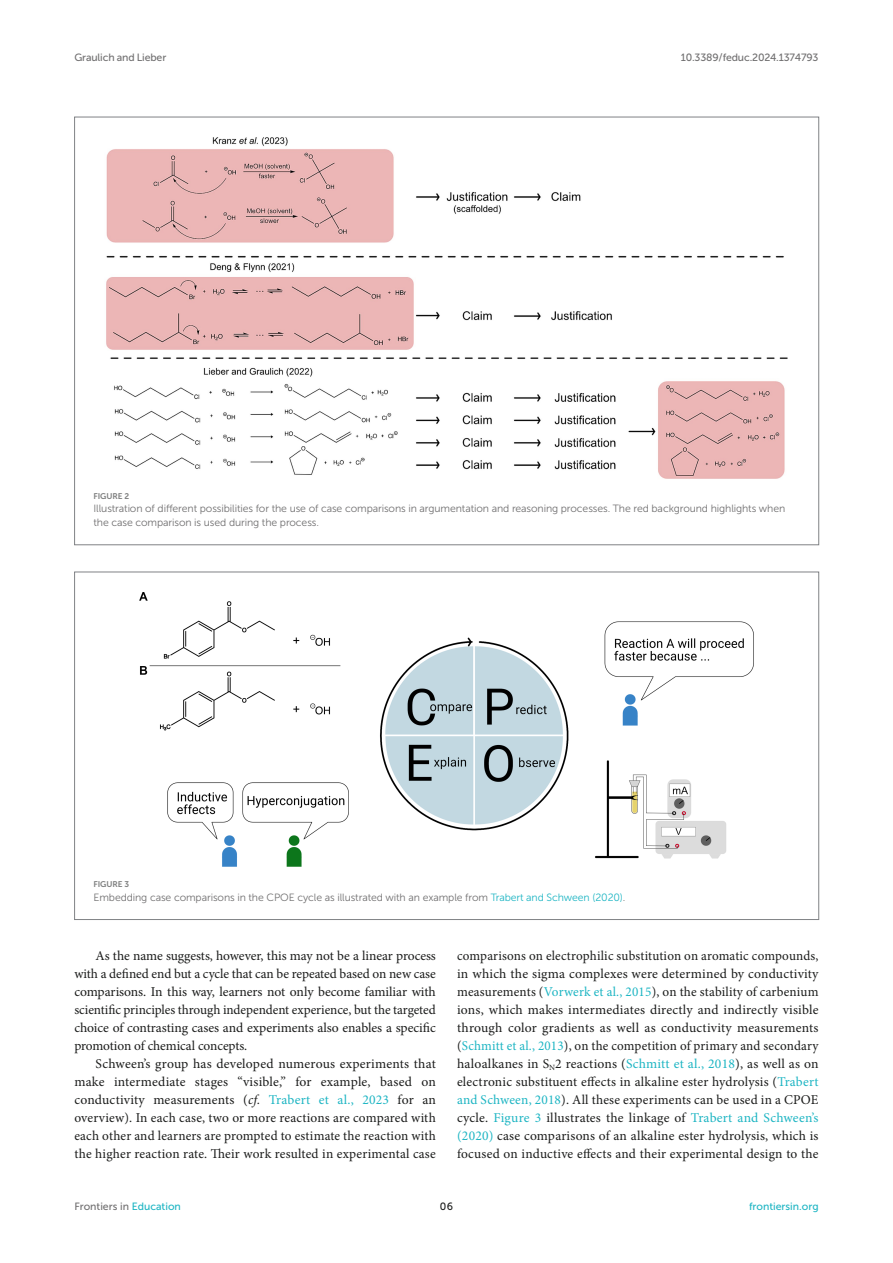
<style>
.page{position:relative;width:893px;height:1263px;background:#fff}
.page>*{position:absolute;margin:0;border:0;box-sizing:border-box;transform-origin:0 0}
.TEXT{font:13.5px/18px "Minion Pro";letter-spacing:.01em;color:#1b1c1b;text-align:justify}
.FIG_LEG{font:10.5px/13.5px "Museo Sans 300";letter-spacing:-.01em;color:#706f70}
.t1{font:10.5px "Museo Sans 500";letter-spacing:-.015em;color:#706f70}
.t2{font:10.5px "Museo Sans 500";color:#1db5c3}
.t3{font:10.5px "Museo Sans 500";color:#1b1c1b}
.FIG_HD{font:8.25px "Museo Sans 700";letter-spacing:-.01em;color:#7e7f7f}
.s1{color:#1db5c3}
.s2{font-style:italic}
</style>
<div class="page">
<img style="left:106px;top:137px;width:682px;height:342px">
<img style="left:139px;top:592px;width:615px;height:275px">
<p class="t1" style="left:74px;top:51px;width:93px">Graulich and Lieber</p>
<p class="t1" style="left:681px;top:51px;width:139px">10.3389/feduc.2024.1374793</p>
<p class="FIG_HD" style="left:94px;top:491px;width:37px">FIGURE 2</p>
<p class="FIG_LEG" style="left:94px;top:502px;width:693px">Illustration of different possibilities for the use of case comparisons in argumentation and reasoning processes. The red background highlights when the case comparison is used during the process.</p>
<p class="FIG_HD" style="left:94px;top:880px;width:37px">FIGURE 3</p>
<p class="FIG_LEG" style="left:94px;top:890px;width:533px">Embedding case comparisons in the CPOE cycle as illustrated with an example from <span class="s1">Trabert and Schween (2020)</span>.</p>
<p class="TEXT" style="left:74px;top:947px;width:363px;text-indent:21px">As the name suggests, however, this may not be a linear process with a defined end but a cycle that can be repeated based on new case comparisons. In this way, learners not only become familiar with scientific principles through independent experience, but the targeted choice of contrasting cases and experiments also enables a specific promotion of chemical concepts.</p>
<p class="TEXT" style="left:74px;top:1055px;width:363px;text-indent:21px">Schween’s group has developed numerous experiments that make intermediate stages “visible,” for example, based on conductivity measurements (<span class="s2">cf.</span> <span class="s1">Trabert et al., 2023</span> for an overview). In each case, two or more reactions are compared with each other and learners are prompted to estimate the reaction with the higher reaction rate. Their work resulted in experimental case</p>
<p class="TEXT" style="left:457px;top:947px;width:363px">comparisons on electrophilic substitution on aromatic compounds, in which the sigma complexes were determined by conductivity measurements (<span class="s1">Vorwerk et al., 2015</span>), on the stability of carbenium ions, which makes intermediates directly and indirectly visible through color gradients as well as conductivity measurements (<span class="s1">Schmitt et al., 2013</span>), on the competition of primary and secondary haloalkanes in S<sub>N</sub>2 reactions (<span class="s1">Schmitt et al., 2018</span>), as well as on electronic substituent effects in alkaline ester hydrolysis (<span class="s1">Trabert and Schween, 2018</span>). All these experiments can be used in a CPOE cycle. <span class="s1">Figure 3</span> illustrates the linkage of <span class="s1">Trabert and Schween’s (2020)</span> case comparisons of an alkaline ester hydrolysis, which is focused on inductive effects and their experimental design to the</p>
<p class="t1" style="left:74px;top:1200px;width:108px">Frontiers in <span class="s1">Education</span></p>
<p class="t3" style="left:440px;top:1200px;width:15px">06</p>
<p class="t2" style="left:749px;top:1200px;width:71px">frontiersin.org</p>
</div>
